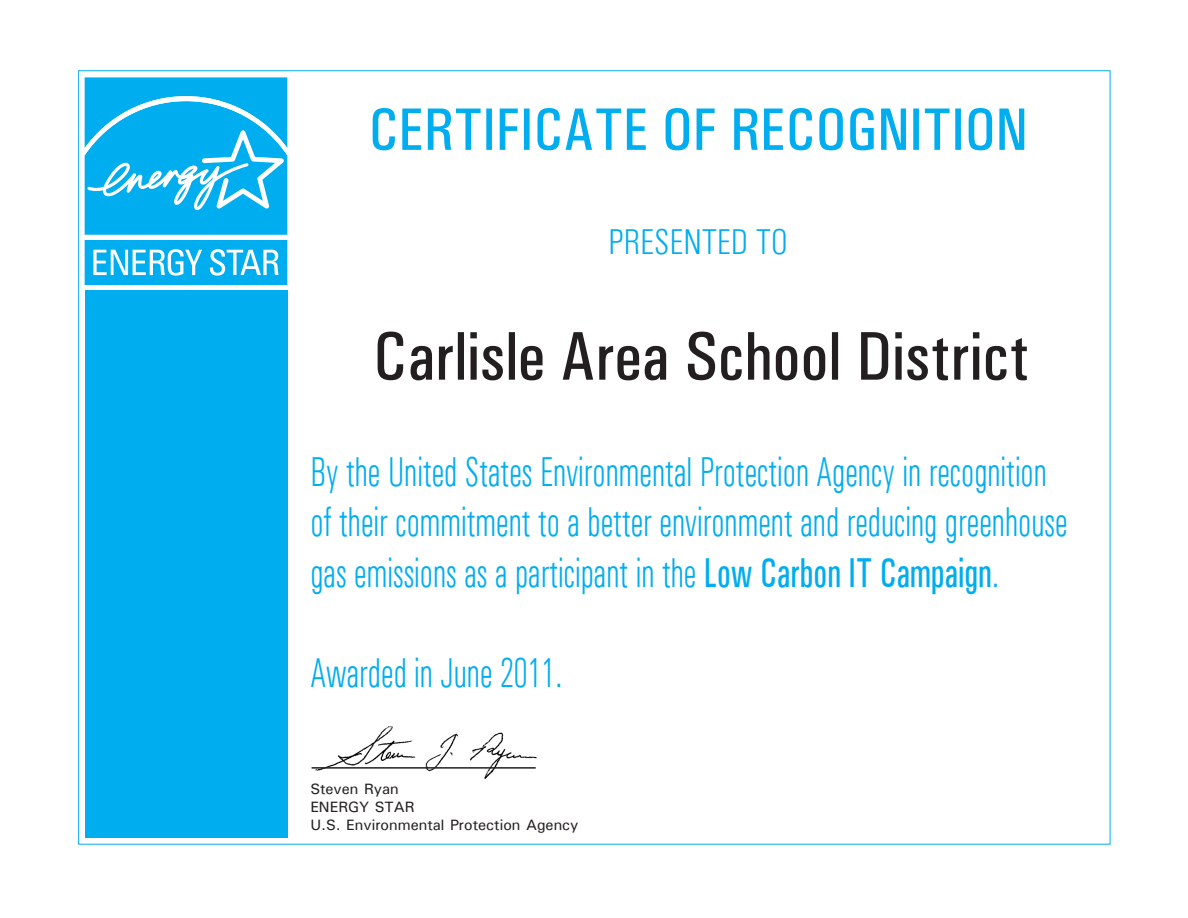
<style>
.page{position:relative;width:1188px;height:918px;background:#fff}
.page>*{position:absolute;margin:0;border:0;box-sizing:border-box;transform-origin:0 0}
.t1{font:500 condensed 69px "Univers";color:#231f20}
.t2{font:500 condensed 60px "Univers";color:#00adef}
.t3{font:300 condensed 41.85px/50.2px "Univers";color:#00adef;scale:.81 1}
.t4{font:300 condensed 36px "Univers";color:#00adef}
.t5{font:500 15px/18px "Univers";color:#231f20}
.s1{font-weight:500}
</style>
<div class="page">
<div style="left:85px;top:78px;width:202px;height:760px;background:#00adef"></div>
<svg style="left:84px;top:77px;width:204px;height:213px"></svg>
<img style="left:311px;top:726px;width:226px;height:53px">
<hr style="left:312px;top:767px;width:224px;height:2px;background:#231f20">
<h2 class="t2" style="left:369px;top:94px;width:661px">CERTIFICATE OF RECOGNITION</h2>
<p class="t4" style="left:608px;top:221px;width:181px">PRESENTED TO</p>
<h1 class="t1" style="left:373px;top:316px;width:658px">Carlisle Area School District</h1>
<p class="t3" style="left:310px;top:447px;width:936px">By the United States Environmental Protection Agency in recognition of their commitment to a better environment and reducing greenhouse gas emissions as a participant in the <span class="s1">Low Carbon IT Campaign</span>.</p>
<p class="t3" style="left:310px;top:648px;width:313px">Awarded in June 2011.</p>
<p class="t5" style="left:310px;top:779px;width:270px">Steven Ryan<br>ENERGY STAR<br>U.S. Environmental Protection Agency</p>
</div>
